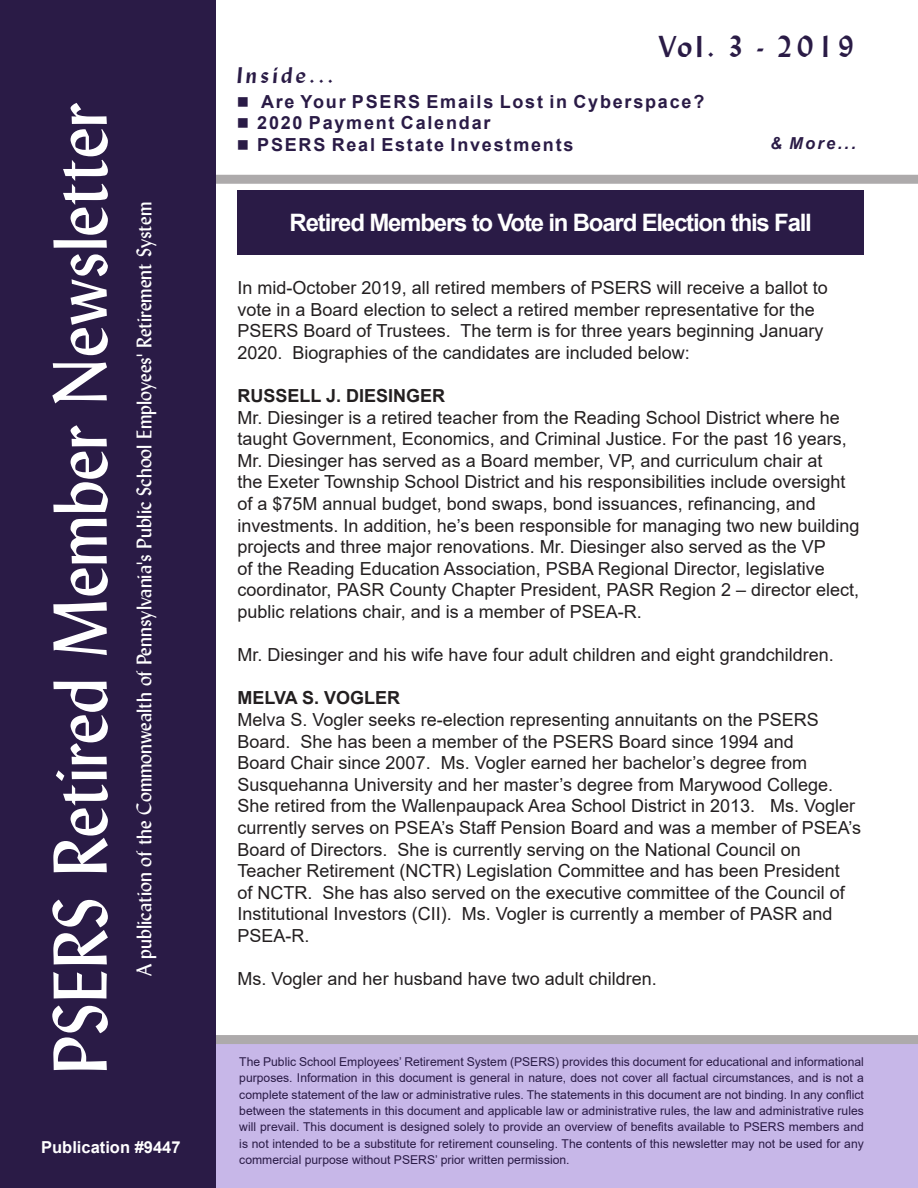
<style>
.page{position:relative;width:918px;height:1188px;background:#fff}
.page>*{position:absolute;margin:0;border:0;box-sizing:border-box;transform-origin:0 0}
.Masthead{font:75px "Lydian BT";color:#fff}
.t1{font:700 30px "Lydian BT";letter-spacing:.135em;color:#2a1b46}
.List_Bullet_b1{font:700 24px "Arial";letter-spacing:-.05em;color:#fff}
.t2{font:italic 700 22.5px "Lydian BT";letter-spacing:.155em;color:#2a1b46}
.Masthead-2{font:21px "Lydian BT";color:#fff}
.t3{font:18px/21.6px "Arial";color:#231f20}
.t4{font:700 18px "Arial";letter-spacing:.1em;color:#2a1b46}
.t5{font:700 18px "Arial";color:#231f20}
.t6{font:700 16.5px "Arial";color:#fff}
.t7{font:italic 700 16.5px "Arial";color:#2a1b46}
.t8{font:12.15px/16.4px "Arial";color:#2a1b46;text-align:justify}
</style>
<div class="page">
<div style="left:216px;top:1044px;width:702px;height:144px;background:#c7b7e8"></div>
<div style="left:215px;top:1035px;width:703px;height:9px;background:#adaaab"></div>
<div style="left:208px;top:175px;width:710px;height:9px;background:#adaaab"></div>
<div style="left:0;top:0;width:216px;height:1188px;background:#2a1b46"></div>
<div style="left:238px;top:190px;width:626px;height:65px;background:#2a1b46"></div>
<p class="Masthead" style="left:34px;top:1075px;width:973px;rotate:-90deg">PSERS Retired Member Newsletter</p>
<p class="Masthead-2" style="left:131px;top:976px;width:776px;rotate:-90deg">A publication of the Commonwealth of Pennsylvania's Public School Employees' Retirement System</p>
<p class="t6" style="left:41px;top:1136px;width:141px">Publication #9447</p>
<p class="t1" style="left:659px;top:28px;width:197px">Vol. 3 - 2019</p>
<p class="t2" style="left:237px;top:62px;width:99px">Inside...</p>
<p class="t4" style="left:237px;top:89px;width:469px">■ Are Your PSERS Emails Lost in Cyberspace?</p>
<p class="t4" style="left:237px;top:110px;width:255px">■ 2020 Payment Calendar</p>
<p class="t4" style="left:237px;top:132px;width:338px">■ PSERS Real Estate Investments</p>
<p class="t7" style="left:770px;top:132px;width:87px">&amp; More...</p>
<p class="List_Bullet_b1" style="left:290px;top:206px;width:524px">Retired Members to Vote in Board Election this Fall</p>
<p class="t3" style="left:238px;top:277px;width:592px">In mid-October 2019, all retired members of PSERS will receive a ballot to vote in a Board election to select a retired member representative for the PSERS Board of Trustees. The term is for three years beginning January 2020. Biographies of the candidates are included below:</p>
<p class="t5" style="left:238px;top:383px;width:209px">RUSSELL J. DIESINGER</p>
<p class="t3" style="left:238px;top:406px;width:623px">Mr. Diesinger is a retired teacher from the Reading School District where he taught Government, Economics, and Criminal Justice. For the past 16 years, Mr. Diesinger has served as a Board member, VP, and curriculum chair at<br>the Exeter Township School District and his responsibilities include oversight of a $75M annual budget, bond swaps, bond issuances, refinancing, and investments. In addition, he’s been responsible for managing two new building projects and three major renovations. Mr. Diesinger also served as the VP<br>of the Reading Education Association, PSBA Regional Director, legislative coordinator, PASR County Chapter President, PASR Region 2 – director elect, public relations chair, and is a member of PSEA-R.</p>
<p class="t3" style="left:238px;top:644px;width:598px">Mr. Diesinger and his wife have four adult children and eight grandchildren.</p>
<p class="t5" style="left:238px;top:685px;width:164px">MELVA S. VOGLER</p>
<p class="t3" style="left:238px;top:709px;width:625px">Melva S. Vogler seeks re-election representing annuitants on the PSERS Board. She has been a member of the PSERS Board since 1994 and<br>Board Chair since 2007. Ms. Vogler earned her bachelor’s degree from Susquehanna University and her master’s degree from Marywood College.<br>She retired from the Wallenpaupack Area School District in 2013. Ms. Vogler currently serves on PSEA’s Staff Pension Board and was a member of PSEA’s Board of Directors. She is currently serving on the National Council on Teacher Retirement (NCTR) Legislation Committee and has been President<br>of NCTR. She has also served on the executive committee of the Council of Institutional Investors (CII). Ms. Vogler is currently a member of PASR and PSEA-R.</p>
<p class="t3" style="left:238px;top:968px;width:421px">Ms. Vogler and her husband have two adult children.</p>
<p class="t8" style="left:239px;top:1053px;width:626px">The Public School Employees’ Retirement System (PSERS) provides this document for educational and informational purposes. Information in this document is general in nature, does not cover all factual circumstances, and is not a complete statement of the law or administrative rules. The statements in this document are not binding. In any conflict between the statements in this document and applicable law or administrative rules, the law and administrative rules will prevail. This document is designed solely to provide an overview of benefits available to PSERS members and is not intended to be a substitute for retirement counseling. The contents of this newsletter may not be used for any commercial purpose without PSERS’ prior written permission.</p>
</div>
